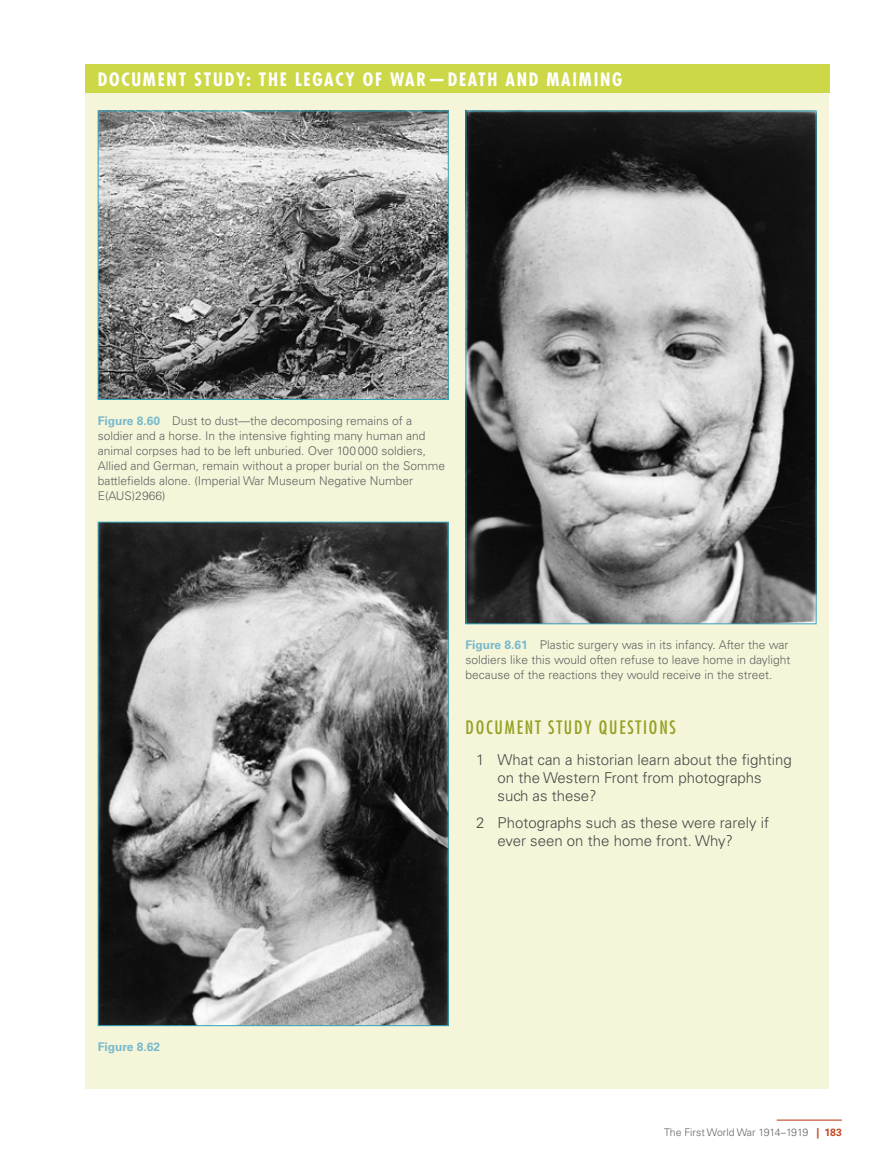
<style>
.page{position:relative;width:893px;height:1174px;background:#fff}
.page>*{position:absolute;margin:0;border:0;box-sizing:border-box;transform-origin:0 0}
.t1{font:700 condensed 18px "Futura";letter-spacing:.1em;color:#fff}
.t2{font:condensed 18px "Futura";letter-spacing:.1em;color:#94a024}
.t3{font:300 15px/18px "Univers";color:#484848}
.t4{font:300 12px/15px "Univers";color:#636363}
.t5{font:700 12px "Univers";color:#78b9cc}
.t6{font:300 10.5px "Univers";color:#636363}
.s1{font-weight:700;color:#78b9cc}
.s2{font-weight:700;color:#c64926}
</style>
<div class="page">
<hr style="left:777px;top:1119px;width:65px;height:1px;background:#c64926">
<div style="left:85px;top:85px;width:744px;height:1004px;background:#f5f6d9"></div>
<div style="left:85px;top:64px;width:744px;height:29px;background:#ccd848"></div>
<img style="left:100px;top:112px;width:347px;height:286px">
<div style="left:98px;top:110px;width:351px;height:290px;border:1px solid #35a4ba"></div>
<img style="left:100px;top:524px;width:347px;height:500px">
<img style="left:468px;top:112px;width:346px;height:510px">
<h1 class="t1" style="left:98px;top:68px;width:526px">DOCUMENT STUDY: THE LEGACY OF WAR—DEATH AND MAIMING</h1>
<p class="t4" style="left:98px;top:413px;width:349px"><span class="s1">Figure 8.60</span> Dust to dust—the decomposing remains of a soldier and a horse. In the intensive fighting many human and animal corpses had to be left unburied. Over 100000 soldiers, Allied and German, remain without a proper burial on the Somme battlefields alone. (Imperial War Museum Negative Number E(AUS)2966)</p>
<p class="t4" style="left:466px;top:637px;width:326px"><span class="s1">Figure 8.61</span> Plastic surgery was in its infancy. After the war soldiers like this would often refuse to leave home in daylight because of the reactions they would receive in the street.</p>
<h1 class="t2" style="left:466px;top:717px;width:212px">DOCUMENT STUDY QUESTIONS</h1>
<p class="t3" style="left:497px;top:750px;width:296px;text-indent:-21px">1 What can a historian learn about the fighting on the Western Front from photographs such as these?</p>
<p class="t3" style="left:497px;top:813px;width:273px;text-indent:-21px">2 Photographs such as these were rarely if ever seen on the home front. Why?</p>
<p class="t5" style="left:98px;top:1040px;width:64px">Figure 8.62</p>
<p class="t6" style="left:664px;top:1125px;width:179px">The First World War 1914–1919 <span class="s2">| 183</span></p>
</div>
